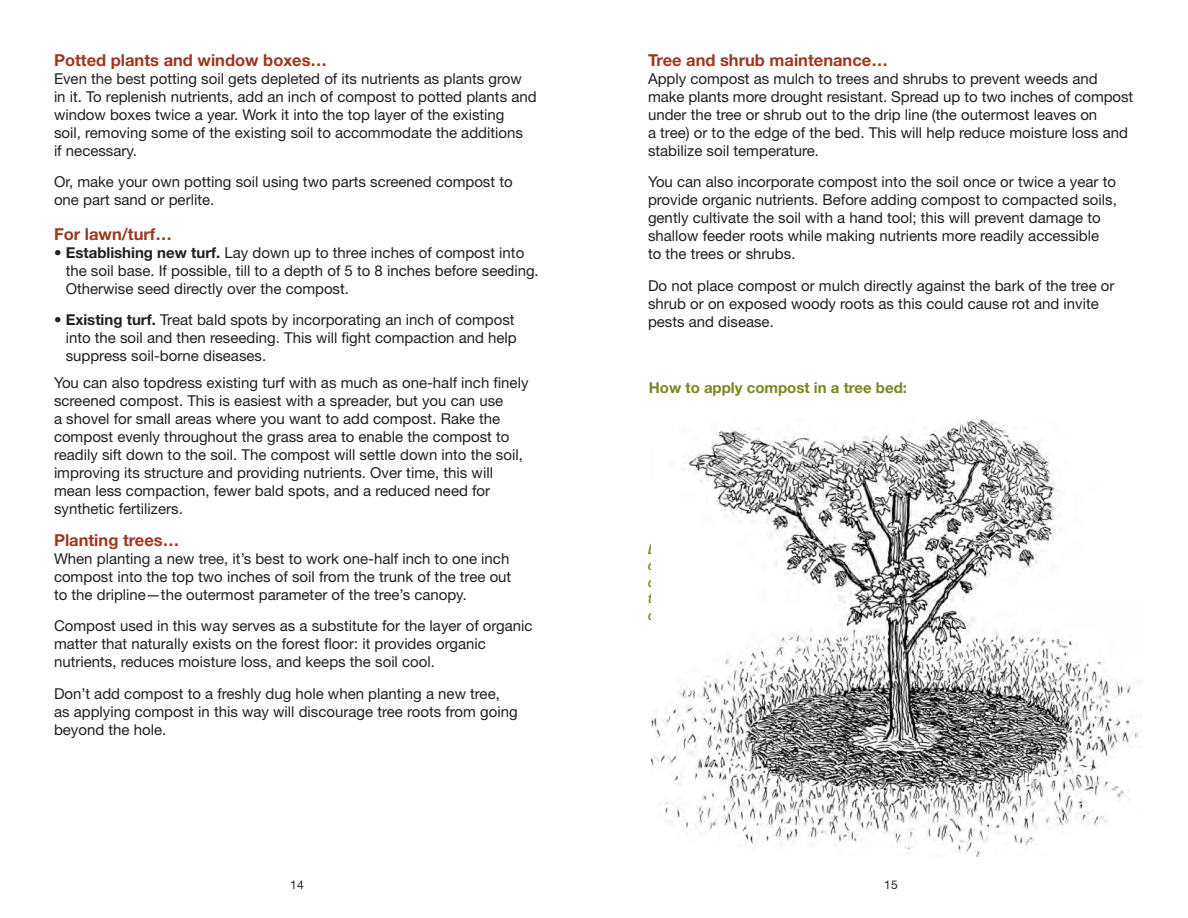
<style>
.page{position:relative;width:1188px;height:918px;background:#fff}
.page>*{position:absolute;margin:0;border:0;box-sizing:border-box;transform-origin:0 0}
.t1{font:700 16.5px "Helvetica Neue LT Std";color:#9d3820}
.t2{font:15px/18px "Helvetica Neue LT Std";color:#231f20}
.t3{font:700 15px "Helvetica Neue LT Std";color:#7e8620}
.t4{font:12px "Helvetica Neue LT Std";color:#231f20}
.s1{font-weight:700}
</style>
<div class="page">
<img style="left:651px;top:419px;width:488px;height:437px">
<p class="t1" style="left:54px;top:50px;width:275px">Potted plants and window boxes…</p>
<p class="t2" style="left:54px;top:69px;width:484px">Even the best potting soil gets depleted of its nutrients as plants grow in it. To replenish nutrients, add an inch of compost to potted plants and window boxes twice a year. Work it into the top layer of the existing<br>soil, removing some of the existing soil to accommodate the additions<br>if necessary.</p>
<p class="t2" style="left:54px;top:173px;width:460px">Or, make your own potting soil using two parts screened compost to one part sand or perlite.</p>
<p class="t1" style="left:54px;top:224px;width:119px">For lawn/turf…</p>
<p class="t2" style="left:66px;top:243px;width:475px;text-indent:-12px">• <span class="s1">Establishing new turf.</span> Lay down up to three inches of compost into the soil base. If possible, till to a depth of 5 to 8 inches before seeding.<br>Otherwise seed directly over the compost.</p>
<p class="t2" style="left:66px;top:311px;width:453px;text-indent:-12px">• <span class="s1">Existing turf.</span> Treat bald spots by incorporating an inch of compost into the soil and then reseeding. This will fight compaction and help suppress soil-borne diseases.</p>
<p class="t2" style="left:54px;top:374px;width:476px">You can also topdress existing turf with as much as one-half inch finely screened compost. This is easiest with a spreader, but you can use<br>a shovel for small areas where you want to add compost. Rake the compost evenly throughout the grass area to enable the compost to readily sift down to the soil. The compost will settle down into the soil, improving its structure and providing nutrients. Over time, this will mean less compaction, fewer bald spots, and a reduced need for synthetic fertilizers.</p>
<p class="t1" style="left:54px;top:530px;width:127px">Planting trees…</p>
<p class="t2" style="left:54px;top:549px;width:459px">When planting a new tree, it’s best to work one-half inch to one inch compost into the top two inches of soil from the trunk of the tree out to the dripline—the outermost parameter of the tree’s canopy.</p>
<p class="t2" style="left:54px;top:617px;width:480px">Compost used in this way serves as a substitute for the layer of organic matter that naturally exists on the forest floor: it provides organic nutrients, reduces moisture loss, and keeps the soil cool.</p>
<p class="t2" style="left:54px;top:684px;width:465px">Don’t add compost to a freshly dug hole when planting a new tree, as applying compost in this way will discourage tree roots from going beyond the hole.</p>
<p class="t1" style="left:648px;top:50px;width:241px">Tree and shrub maintenance…</p>
<p class="t2" style="left:648px;top:69px;width:487px">Apply compost as mulch to trees and shrubs to prevent weeds and make plants more drought resistant. Spread up to two inches of compost under the tree or shrub out to the drip line (the outermost leaves on<br>a tree) or to the edge of the bed. This will help reduce moisture loss and stabilize soil temperature.</p>
<p class="t2" style="left:648px;top:173px;width:470px">You can also incorporate compost into the soil once or twice a year to provide organic nutrients. Before adding compost to compacted soils, gently cultivate the soil with a hand tool; this will prevent damage to shallow feeder roots while making nutrients more readily accessible<br>to the trees or shrubs.</p>
<p class="t2" style="left:648px;top:276px;width:468px">Do not place compost or mulch directly against the bark of the tree or shrub or on exposed woody roots as this could cause rot and invite pests and disease.</p>
<p class="t3" style="left:649px;top:378px;width:260px">How to apply compost in a tree bed:</p>
<p class="t4" style="left:290px;top:878px;width:15px">14</p>
<p class="t4" style="left:884px;top:878px;width:15px">15</p>
</div>
